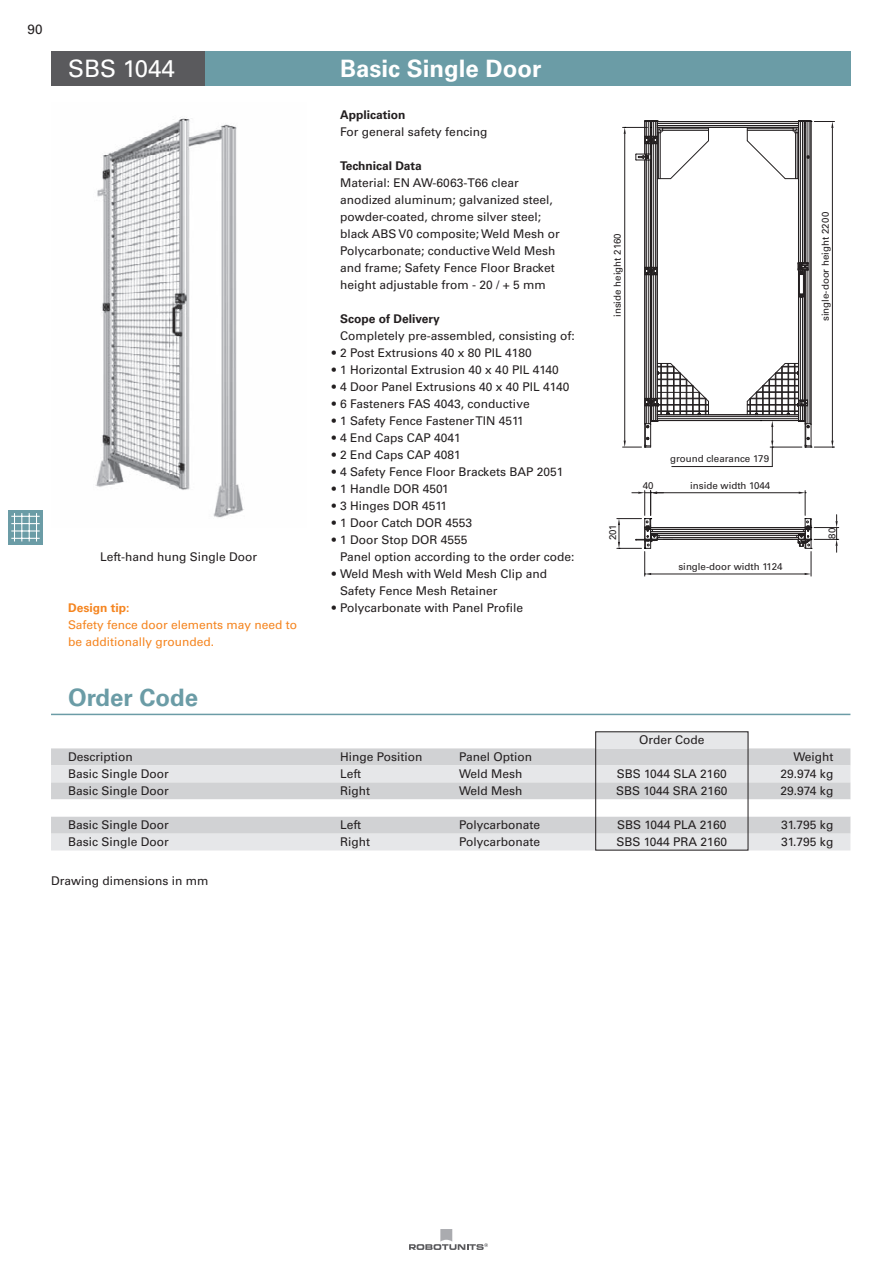
<style>
.page{position:relative;width:893px;height:1263px;background:#fff}
.page>*{position:absolute;margin:0;border:0;box-sizing:border-box;transform-origin:0 0}
.t1{font:700 24px "Univers LT Std";color:#fff}
.t2{font:700 24px "Univers LT Std";color:#6b9ca6}
.t3{font:24px "Univers LT Std";color:#fff}
.t4{font:13.5px "Univers LT Std";color:#231f20}
.t5{font:12px/17px "Univers LT Std";color:#231f20}
.t6{font:12px/17px "Univers LT Std";color:#f58520}
.t7{font:700 12px "Univers LT Std";color:#231f20}
.t8{font:700 12px "Univers LT Std";color:#f58520}
.t9{font:9.75px "Univers";color:#231f20}
</style>
<div class="page">
<svg style="left:409px;top:1229px;width:79px;height:21px"></svg>
<img style="left:95px;top:117px;width:149px;height:401px">
<hr style="left:657px;top:414px;width:141px;height:1px;background:#231f20">
<hr style="left:657px;top:415px;width:141px;height:1px;background:#231f20">
<hr style="left:657px;top:416px;width:141px;height:1px;background:#231f20">
<hr style="left:657px;top:418px;width:141px;height:1px;background:#231f20">
<hr style="left:657px;top:420px;width:141px;height:1px;background:#231f20">
<hr style="left:657px;top:121px;width:141px;height:1px;background:#231f20">
<hr style="left:657px;top:123px;width:141px;height:1px;background:#231f20">
<hr style="left:657px;top:125px;width:141px;height:1px;background:#231f20">
<hr style="left:657px;top:127px;width:141px;height:1px;background:#231f20">
<hr style="left:651px;top:275px;width:1px;height:123px;background:#231f20">
<hr style="left:651px;top:144px;width:1px;height:123px;background:#231f20">
<hr style="left:653px;top:275px;width:1px;height:123px;background:#231f20">
<hr style="left:653px;top:144px;width:1px;height:123px;background:#231f20">
<hr style="left:655px;top:144px;width:1px;height:123px;background:#231f20">
<hr style="left:655px;top:275px;width:1px;height:123px;background:#231f20">
<hr style="left:657px;top:127px;width:1px;height:288px;background:#231f20">
<hr style="left:798px;top:270px;width:1px;height:151px;background:#231f20">
<hr style="left:798px;top:121px;width:1px;height:142px;background:#231f20">
<hr style="left:800px;top:297px;width:1px;height:103px;background:#231f20">
<hr style="left:800px;top:121px;width:1px;height:142px;background:#231f20">
<hr style="left:802px;top:121px;width:1px;height:142px;background:#231f20">
<hr style="left:802px;top:297px;width:1px;height:103px;background:#231f20">
<hr style="left:804px;top:270px;width:1px;height:130px;background:#231f20">
<hr style="left:804px;top:121px;width:1px;height:142px;background:#231f20">
<hr style="left:805px;top:270px;width:1px;height:130px;background:#231f20">
<hr style="left:805px;top:121px;width:1px;height:142px;background:#231f20">
<hr style="left:807px;top:270px;width:1px;height:130px;background:#231f20">
<svg style="left:798px;top:262px;width:11px;height:36px"></svg>
<hr style="left:807px;top:121px;width:1px;height:142px;background:#231f20">
<hr style="left:809px;top:121px;width:1px;height:303px;background:#231f20">
<hr style="left:811px;top:121px;width:1px;height:303px;background:#231f20">
<hr style="left:644px;top:160px;width:1px;height:264px;background:#231f20">
<hr style="left:645px;top:160px;width:1px;height:264px;background:#231f20">
<hr style="left:646px;top:275px;width:1px;height:123px;background:#231f20">
<hr style="left:646px;top:160px;width:1px;height:107px;background:#231f20">
<hr style="left:648px;top:160px;width:1px;height:107px;background:#231f20">
<hr style="left:648px;top:275px;width:1px;height:123px;background:#231f20">
<hr style="left:650px;top:275px;width:1px;height:123px;background:#231f20">
<svg style="left:645px;top:267px;width:13px;height:9px"></svg>
<hr style="left:650px;top:160px;width:1px;height:107px;background:#231f20">
<hr style="left:657px;top:537px;width:141px;height:1px;background:#231f20">
<hr style="left:657px;top:539px;width:141px;height:1px;background:#231f20">
<hr style="left:657px;top:535px;width:141px;height:1px;background:#231f20">
<hr style="left:651px;top:527px;width:154px;height:1px;background:#231f20">
<hr style="left:651px;top:529px;width:154px;height:1px;background:#231f20">
<hr style="left:651px;top:531px;width:154px;height:1px;background:#231f20">
<hr style="left:657px;top:533px;width:142px;height:1px;background:#231f20">
<hr style="left:624px;top:134px;width:1px;height:307px;background:#231f20">
<svg style="left:623px;top:362px;width:87px;height:86px"></svg>
<svg style="left:623px;top:121px;width:87px;height:59px"></svg>
<hr style="left:832px;top:128px;width:1px;height:313px;background:#231f20">
<svg style="left:746px;top:121px;width:88px;height:59px"></svg>
<hr style="left:657px;top:492px;width:142px;height:1px;background:#231f20">
<hr style="left:651px;top:574px;width:154px;height:1px;background:#231f20">
<svg style="left:782px;top:491px;width:57px;height:85px"></svg>
<svg style="left:617px;top:491px;width:56px;height:85px"></svg>
<hr style="left:672px;top:466px;width:100px;height:1px;background:#231f20">
<svg style="left:746px;top:362px;width:88px;height:104px"></svg>
<div style="left:51px;top:748px;width:799px;height:17px;background:#d1d2d4"></div>
<div style="left:51px;top:765px;width:799px;height:85px;background:#e6e7e9"></div>
<svg style="left:51px;top:782px;width:799px;height:51px"></svg>
<div style="left:595px;top:731px;width:153px;height:17px;background:#e6e7e9"></div>
<div style="left:9px;top:510px;width:34px;height:34px;background:#6b9ca6"></div>
<svg style="left:11px;top:513px;width:29px;height:28px"></svg>
<div style="left:51px;top:51px;width:799px;height:34px;background:#6b9ca6"></div>
<div style="left:51px;top:51px;width:153px;height:34px;background:#5a5a5d"></div>
<hr style="left:51px;top:714px;width:799px;height:1px;background:#6b9ca6">
<p class="t4" style="left:28px;top:21px;width:17px">90</p>
<h1 class="t3" style="left:68px;top:54px;width:108px">SBS 1044</h1>
<h1 class="t1" style="left:340px;top:54px;width:203px">Basic Single Door</h1>
<p class="t5" style="left:100px;top:549px;width:158px">Left-hand hung Single Door</p>
<p class="t8" style="left:68px;top:601px;width:63px">Design tip:</p>
<p class="t6" style="left:68px;top:617px;width:231px">Safety fence door elements may need to be additionally grounded.</p>
<p class="t7" style="left:340px;top:108px;width:67px">Application</p>
<p class="t5" style="left:340px;top:123px;width:149px">For general safety fencing</p>
<p class="t7" style="left:340px;top:159px;width:83px">Technical Data</p>
<p class="t5" style="left:340px;top:174px;width:221px">Material: EN AW-6063-T66 clear anodized aluminum; galvanized steel, powder-coated, chrome silver steel; black ABS V0 composite; Weld Mesh or Polycarbonate; conductive Weld Mesh and frame; Safety Fence Floor Bracket height adjustable from - 20 / + 5 mm</p>
<p class="t7" style="left:340px;top:312px;width:101px">Scope of Delivery</p>
<p class="t5" style="left:340px;top:327px;width:236px">Completely pre-assembled, consisting of:</p>
<p class="t5" style="left:332px;top:344px;width:202px">• 2 Post Extrusions 40 x 80 PIL 4180</p>
<p class="t5" style="left:332px;top:361px;width:229px">• 1 Horizontal Extrusion 40 x 40 PIL 4140</p>
<p class="t5" style="left:332px;top:378px;width:239px">• 4 Door Panel Extrusions 40 x 40 PIL 4140</p>
<p class="t5" style="left:332px;top:395px;width:200px">• 6 Fasteners FAS 4043, conductive</p>
<p class="t5" style="left:332px;top:412px;width:194px">• 1 Safety Fence Fastener TIN 4511</p>
<p class="t5" style="left:332px;top:429px;width:131px">• 4 End Caps CAP 4041</p>
<p class="t5" style="left:332px;top:447px;width:131px">• 2 End Caps CAP 4081</p>
<p class="t5" style="left:332px;top:464px;width:233px">• 4 Safety Fence Floor Brackets BAP 2051</p>
<p class="t5" style="left:332px;top:481px;width:119px">• 1 Handle DOR 4501</p>
<p class="t5" style="left:332px;top:498px;width:117px">• 3 Hinges DOR 4511</p>
<p class="t5" style="left:332px;top:515px;width:142px">• 1 Door Catch DOR 4553</p>
<p class="t5" style="left:340px;top:532px;width:236px;text-indent:-9px">• 1 Door Stop DOR 4555<br>Panel option according to the order code:</p>
<p class="t5" style="left:340px;top:566px;width:208px;text-indent:-9px">• Weld Mesh with Weld Mesh Clip and<br>Safety Fence Mesh Retainer</p>
<p class="t5" style="left:332px;top:600px;width:193px">• Polycarbonate with Panel Profile</p>
<p class="t9" style="left:612px;top:317px;width:85px;rotate:-90deg">inside height 2160</p>
<p class="t9" style="left:819px;top:321px;width:111px;rotate:-90deg">single-door height 2200</p>
<p class="t9" style="left:670px;top:453px;width:101px">ground clearance 179</p>
<p class="t9" style="left:643px;top:479px;width:12px">40</p>
<p class="t9" style="left:690px;top:479px;width:82px">inside width 1044</p>
<p class="t9" style="left:607px;top:540px;width:17px;rotate:-90deg">201</p>
<p class="t9" style="left:826px;top:538px;width:12px;rotate:-90deg">80</p>
<p class="t9" style="left:678px;top:561px;width:106px">single-door width 1124</p>
<h1 class="t2" style="left:68px;top:683px;width:132px">Order Code</h1>
<p class="t5" style="left:639px;top:731px;width:67px">Order Code</p>
<p class="t5" style="left:68px;top:748px;width:66px">Description</p>
<p class="t5" style="left:340px;top:748px;width:84px">Hinge Position</p>
<p class="t5" style="left:459px;top:748px;width:74px">Panel Option</p>
<p class="t5" style="left:793px;top:748px;width:42px">Weight</p>
<p class="t5" style="left:68px;top:765px;width:102px">Basic Single Door</p>
<p class="t5" style="left:340px;top:765px;width:22px">Left</p>
<p class="t5" style="left:459px;top:765px;width:65px">Weld Mesh</p>
<p class="t5" style="left:617px;top:765px;width:111px">SBS 1044 SLA 2160</p>
<p class="t5" style="left:780px;top:765px;width:54px">29.974 kg</p>
<p class="t5" style="left:68px;top:782px;width:102px">Basic Single Door</p>
<p class="t5" style="left:340px;top:782px;width:31px">Right</p>
<p class="t5" style="left:459px;top:782px;width:65px">Weld Mesh</p>
<p class="t5" style="left:616px;top:782px;width:113px">SBS 1044 SRA 2160</p>
<p class="t5" style="left:780px;top:782px;width:54px">29.974 kg</p>
<p class="t5" style="left:68px;top:816px;width:102px">Basic Single Door</p>
<p class="t5" style="left:340px;top:816px;width:22px">Left</p>
<p class="t5" style="left:459px;top:816px;width:82px">Polycarbonate</p>
<p class="t5" style="left:617px;top:816px;width:111px">SBS 1044 PLA 2160</p>
<p class="t5" style="left:781px;top:816px;width:54px">31.795 kg</p>
<p class="t5" style="left:68px;top:833px;width:102px">Basic Single Door</p>
<p class="t5" style="left:340px;top:833px;width:31px">Right</p>
<p class="t5" style="left:459px;top:833px;width:82px">Polycarbonate</p>
<p class="t5" style="left:617px;top:833px;width:112px">SBS 1044 PRA 2160</p>
<p class="t5" style="left:781px;top:833px;width:54px">31.795 kg</p>
<p class="t5" style="left:51px;top:872px;width:159px">Drawing dimensions in mm</p>
</div>
